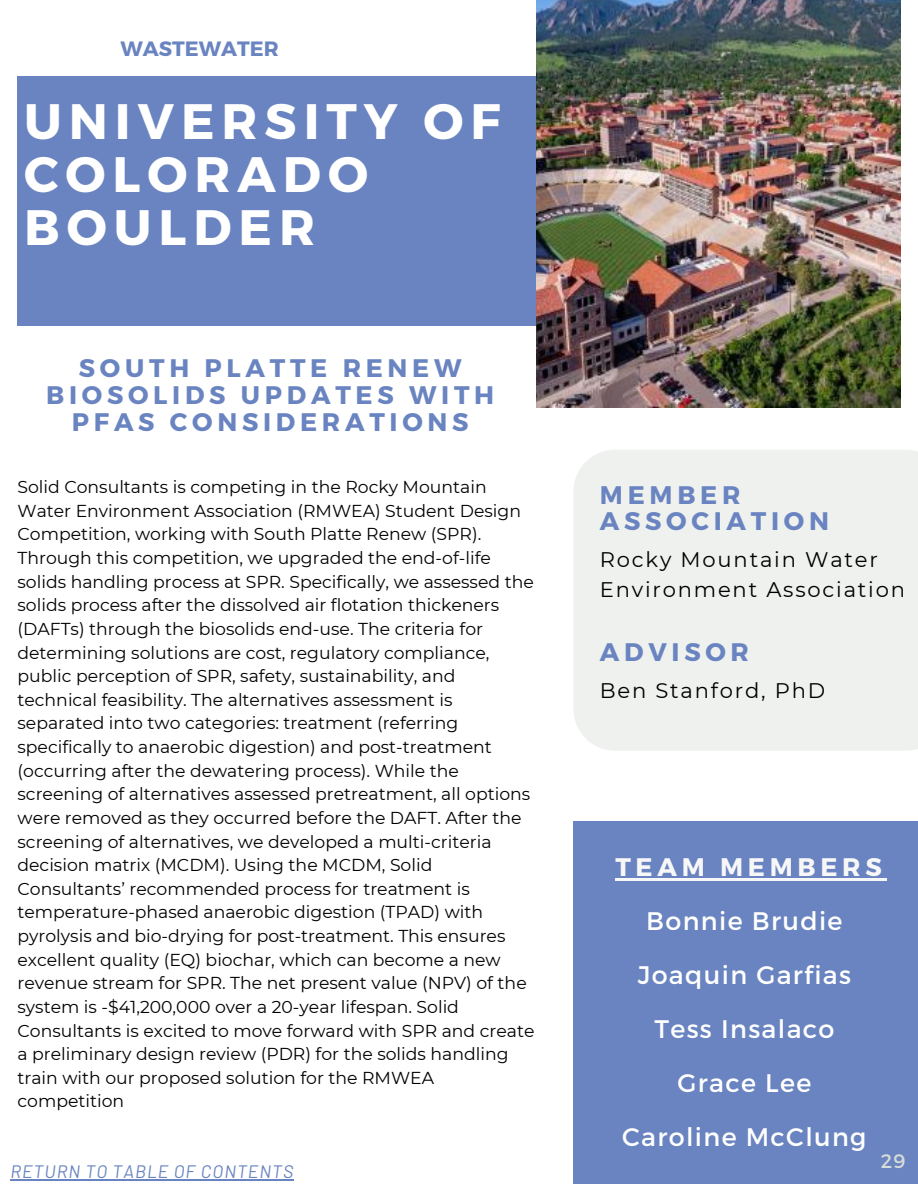
<style>
.page{position:relative;width:918px;height:1188px;background:#fff}
.page>*{position:absolute;margin:0;border:0;box-sizing:border-box;transform-origin:0 0}
.t1{font:700 49.8px/52.8px "Montserrat";letter-spacing:.14em;color:#fff}
.t2{font:700 25.35px/27px "Montserrat";letter-spacing:.185em;color:#6984c0;text-align:center}
.t3{font:25.35px "Montserrat";letter-spacing:.055em;color:#fff}
.t4{font:700 25.35px "Montserrat";letter-spacing:.185em;color:#f7f7f7}
.t5{font:21.15px/30.3px "Montserrat";letter-spacing:.085em;color:#000}
.t6{font:700 20.7px "Montserrat";color:#6984c0}
.t7{font:19.5px "Montserrat";color:#d8dcd8}
.t8{font:italic 18px "Barlow";letter-spacing:.055em;color:#6984c0}
.t9{font:17.25px/23.7px "Montserrat";color:#000}
</style>
<div class="page">
<div style="left:18px;top:77px;width:599px;height:249px;background:#6984c0"></div>
<img style="left:537px;top:0;width:363px;height:407px">
<div style="left:574px;top:450px;width:344px;height:301px;background:#eff1ef"></div>
<div style="left:573px;top:822px;width:345px;height:362px;background:#6984c0"></div>
<hr style="left:615px;top:878px;width:271px;height:3px;background:#f7f7f7">
<hr style="left:10px;top:1179px;width:284px;height:1px;background:#6984c0">
<h1 class="t6" style="left:120px;top:35px;width:160px">WASTEWATER</h1>
<h4 class="t1" style="left:24px;top:93px;width:478px">UNIVERSITY OF<br>COLORADO<br>BOULDER</h4>
<h2 class="t2" style="left:46px;top:353px;width:449px">SOUTH PLATTE RENEW<br>BIOSOLIDS UPDATES WITH<br>PFAS CONSIDERATIONS</h2>
<h2 class="t9" style="left:18px;top:475px;width:518px">Solid Consultants is competing in the Rocky Mountain Water Environment Association (RMWEA) Student Design Competition, working with South Platte Renew (SPR).<br>Through this competition, we upgraded the end-of-life solids handling process at SPR. Specifically, we assessed the solids process after the dissolved air flotation thickeners (DAFTs) through the biosolids end-use. The criteria for determining solutions are cost, regulatory compliance, public perception of SPR, safety, sustainability, and technical feasibility. The alternatives assessment is separated into two categories: treatment (referring specifically to anaerobic digestion) and post-treatment (occurring after the dewatering process). While the screening of alternatives assessed pretreatment, all options were removed as they occurred before the DAFT. After the screening of alternatives, we developed a multi-criteria decision matrix (MCDM). Using the MCDM, Solid Consultants’ recommended process for treatment is temperature-phased anaerobic digestion (TPAD) with pyrolysis and bio-drying for post-treatment. This ensures excellent quality (EQ) biochar, which can become a new revenue stream for SPR. The net present value (NPV) of the system is -$41,200,000 over a 20-year lifespan. Solid Consultants is excited to move forward with SPR and create a preliminary design review (PDR) for the solids handling train with our proposed solution for the RMWEA competition</h2>
<p class="t8" style="left:10px;top:1160px;width:284px">RETURN TO TABLE OF CONTENTS</p>
<p class="t2" style="left:600px;top:480px;width:231px;line-height:26.4px;text-align:left">MEMBER<br>ASSOCIATION</p>
<h6 class="t5" style="left:600px;top:544px;width:307px">Rocky Mountain Water<br>Environment Association</h6>
<h2 class="t2" style="left:600px;top:637px;width:151px">ADVISOR</h2>
<h5 class="t5" style="left:600px;top:676px;width:227px">Ben Stanford, PhD</h5>
<h3 class="t4" style="left:615px;top:851px;width:268px">TEAM MEMBERS</h3>
<h5 class="t3" style="left:646px;top:904px;width:198px">Bonnie Brudie</h5>
<h2 class="t3" style="left:638px;top:958px;width:215px">Joaquin Garfias</h2>
<h3 class="t3" style="left:654px;top:1012px;width:182px">Tess Insalaco</h3>
<h3 class="t3" style="left:677px;top:1066px;width:135px">Grace Lee</h3>
<h3 class="t3" style="left:622px;top:1120px;width:246px">Caroline McClung</h3>
<h3 class="t7" style="left:881px;top:1148px;width:26px">29</h3>
</div>
